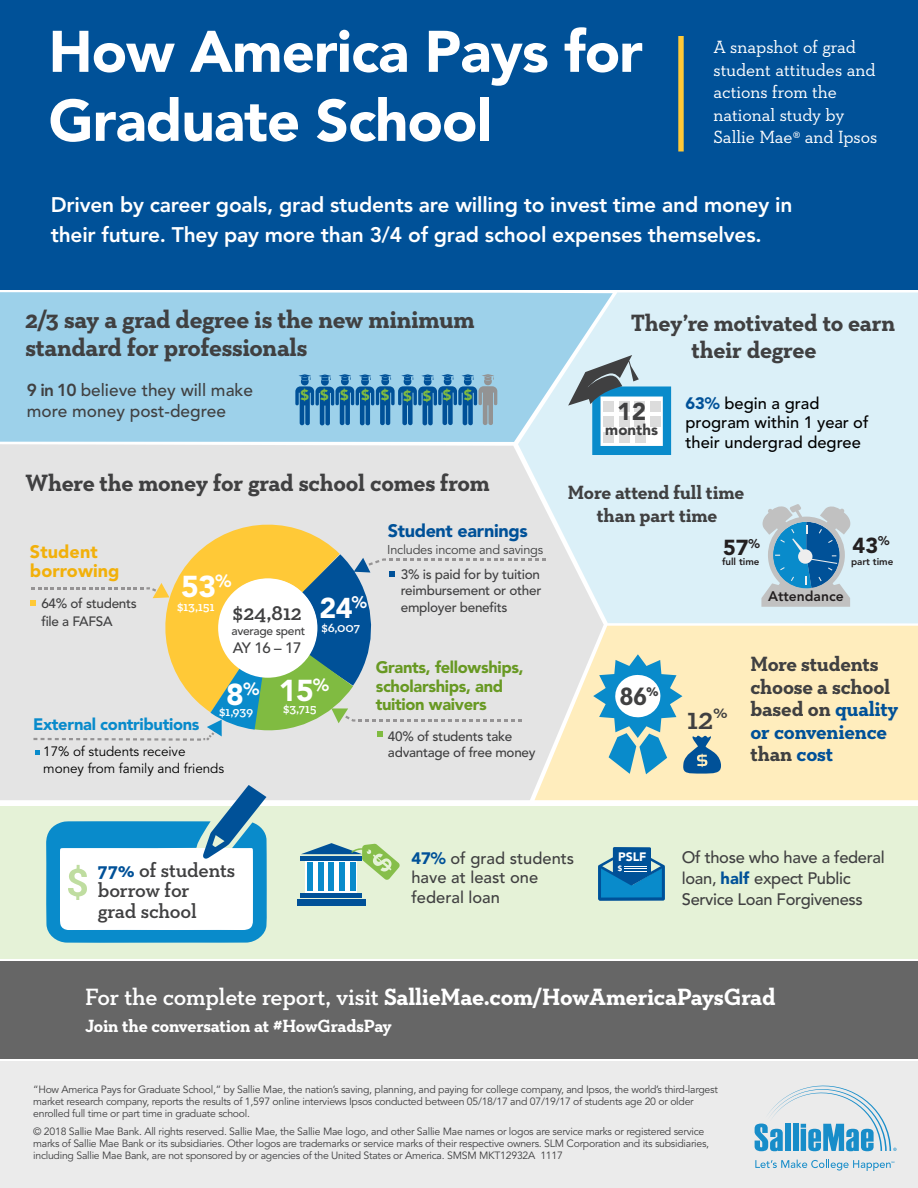
<style>
.page{position:relative;width:918px;height:1188px;background:#fff}
.page>*{position:absolute;margin:0;border:0;box-sizing:border-box;transform-origin:0 0}
.t1{font:900 58.05px/69px "Avenir LT Std";letter-spacing:-.015em;color:#fff}
.t2{font:600 31.5px "Neutraface Slab Text";color:#404041}
.t3{font:900 30px "Avenir LT Std";color:#fff}
.t4{font:900 28.5px "Avenir LT Std";color:#fff}
.t5{font:700 28.5px "Neutraface Slab Text";color:#404041;scale:.92 1}
.t6{font:700 25.5px/28.5px "Neutraface Slab Text";letter-spacing:-.015em;color:#404041}
.t7{font:900 24.3px "Avenir LT Std";color:#404041}
.t8{font:700 24px/27px "Neutraface Slab Text";letter-spacing:-.015em;color:#404041}
.t9{font:700 24px "Neutraface Slab Text";letter-spacing:-.015em;color:#fff}
.t10{font:600 22.5px "Neutraface Slab Text";color:#404041}
.t11{font:900 21.6px "Avenir LT Std";color:#231f20}
.t12{font:800 21px/30px "Avenir LT Std";letter-spacing:-.01em;color:#fff}
.t13{font:700 21px/22.5px "Neutraface Slab Text";letter-spacing:-.01em;color:#404041}
.t14{font:600 20.55px/20.5px "Neutraface Slab Text";letter-spacing:-.01em;color:#404041}
.t15{font:700 19.5px/22.5px "Neutraface Slab Text";letter-spacing:-.01em;color:#404041;text-align:center}
.t16{font:18px/22.5px "Neutraface Slab Text";letter-spacing:-.005em;color:#fff}
.t17{font:700 18px "Neutraface Slab Text";letter-spacing:-.015em;color:#fff}
.t18{font:900 18px/18.9px "Avenir LT Std";letter-spacing:.005em;color:#f2b00a}
.t19{font:900 18px "Avenir LT Std";letter-spacing:-.02em;color:#005198}
.t20{font:500 17.25px/21px "Avenir LT Std";color:#404041}
.t21{font:500 16.5px/21px "Avenir LT Std";letter-spacing:-.02em;color:#404041}
.t22{font:500 16.5px/19.5px "Avenir LT Std";color:#000}
.t23{font:900 16.5px/18.9px "Avenir LT Std";letter-spacing:-.02em;color:#689923}
.t24{font:500 16.5px/19.5px "Avenir LT Std";color:#404041}
.t25{font:900 16.5px "Avenir LT Std";letter-spacing:-.02em;color:#098bcb}
.t26{font:500 15px "Avenir LT Std";color:#404041}
.t27{font:900 15px "Avenir LT Std";letter-spacing:.005em;color:#404041}
.t28{font:900 14.4px "Avenir LT Std";color:#80bb41}
.t29{font:800 13.95px "Avenir LT Std";color:#231f20}
.t30{font:500 13.5px/16.5px "Avenir LT Std";letter-spacing:-.02em;color:#404041}
.t31{font:13.5px "Avenir LT Std";letter-spacing:-.005em;color:#000}
.t32{font:600 13.5px "Neutraface Slab Text";letter-spacing:-.01em;color:#fff}
.t33{font:12.75px "Avenir LT Std";letter-spacing:-.02em;color:#404041}
.t34{font:900 12.15px "Avenir LT Std";color:#fff}
.t35{font:500 12px "Avenir LT Std";letter-spacing:-.025em;color:#404041}
.t36{font:10.5px/12px "Avenir LT Std";letter-spacing:-.025em;color:#404041}
.t37{font:800 9.75px "Avenir LT Std";color:#231f20}
.t38{font:900 7.5px "Avenir LT Std";color:#fff}
.s1{font-size:15px}
.s2{font-weight:800}
.s3{font-weight:900;color:#005198}
.s4{color:#005198}
.s5{font-weight:700;color:#005198}
.s6{font-weight:600}
</style>
<div class="page">
<div style="left:0;top:806px;width:918px;height:152px;background:#e5f2d7"></div>
<div style="left:518px;top:293px;width:400px;height:330px;background:#dbf0f8"></div>
<div style="left:604px;top:626px;width:314px;height:174px;background:#ffedbd"></div>
<svg style="left:0;top:444px;width:604px;height:356px;background:#e5e6e4"></svg>
<div style="left:0;top:961px;width:918px;height:98px;background:#666"></div>
<div style="left:0;top:292px;width:613px;height:150px;background:#9dd1ea"></div>
<div style="left:0;top:0;width:918px;height:290px;background:#005198"></div>
<div style="left:0;top:1062px;width:918px;height:126px;background:#ebebeb"></div>
<svg style="left:755px;top:1086px;width:142px;height:65px"></svg>
<svg style="left:755px;top:1160px;width:139px;height:11px"></svg>
<svg style="left:568px;top:355px;width:103px;height:100px"></svg>
<div style="left:306px;top:860px;width:51px;height:33px;background:#fff"></div>
<div style="left:297px;top:899px;width:69px;height:6px;background:#005198"></div>
<hr style="left:301px;top:893px;width:61px;height:4px;background:#005198">
<div style="left:307px;top:863px;width:6px;height:28px;background:#098bcb"></div>
<div style="left:318px;top:863px;width:6px;height:28px;background:#098bcb"></div>
<div style="left:350px;top:863px;width:6px;height:28px;background:#098bcb"></div>
<div style="left:339px;top:863px;width:6px;height:28px;background:#098bcb"></div>
<div style="left:329px;top:863px;width:5px;height:28px;background:#098bcb"></div>
<svg style="left:301px;top:843px;width:99px;height:37px"></svg>
<svg style="left:593px;top:654px;width:128px;height:120px;background:#aecbc5"></svg>
<svg style="left:46px;top:785px;width:221px;height:158px;background:#aad3e4"></svg>
<div style="left:678px;top:36px;width:6px;height:116px;background:#ffc937"></div>
<svg style="left:598px;top:847px;width:67px;height:54px;background:#2c81b5"></svg>
<svg style="left:30px;top:497px;width:516px;height:266px;background:#d7d9ca"></svg>
<svg style="left:295px;top:374px;width:202px;height:51px;background:#4f8fbd"></svg>
<svg style="left:761px;top:504px;width:91px;height:103px;background:#89b1ca"></svg>
<h1 class="t1" style="left:49px;top:17px;width:596px">How America Pays for<br>Graduate School</h1>
<h3 class="t16" style="left:713px;top:35px;width:166px">A snapshot of grad student attitudes and actions from the national study by<br>Sallie Mae<span class="s1">®</span> and Ipsos</h3>
<h3 class="t12" style="left:51px;top:189px;width:743px">Driven by career goals, grad students are willing to invest time and money in their future. They pay more than 3/4 of grad school expenses themselves.</h3>
<h3 class="t6" style="left:26px;top:305px;width:451px">2/3 say a grad degree is the new minimum standard for professionals</h3>
<h3 class="t20" style="left:27px;top:380px;width:228px"><span class="s2">9 in 10</span> believe they will make more money post-degree</h3>
<h3 class="t28" style="left:301px;top:386px;width:173px">$$$$$ $$$$</h3>
<h3 class="t8" style="left:25px;top:470px;width:466px">Where the money for grad school comes from</h3>
<h3 class="t18" style="left:30px;top:542px;width:91px">Student borrowing</h3>
<p class="t30" style="left:41px;top:595px;width:97px;line-height:18px">64% of students file a FAFSA</p>
<h3 class="t3" style="left:181px;top:569px;width:52px">53<sup>%</sup></h3>
<p class="t32" style="left:177px;top:598px;width:39px">$13,151</p>
<h3 class="t10" style="left:233px;top:598px;width:71px">$24,812</h3>
<h3 class="t26" style="left:233px;top:639px;width:70px">AY 16 – 17</h3>
<p class="t35" style="left:231px;top:624px;width:75px">average spent</p>
<h3 class="t4" style="left:319px;top:591px;width:49px">24<sup>%</sup></h3>
<p class="t32" style="left:321px;top:619px;width:40px">$6,007</p>
<h3 class="t25" style="left:33px;top:714px;width:168px">External contributions</h3>
<h3 class="t3" style="left:226px;top:672px;width:104px">8<sup>%</sup> 15<sup>%</sup></h3>
<p class="t32" style="left:219px;top:703px;width:36px">$1,939</p>
<p class="t32" style="left:283px;top:700px;width:35px">$3,715</p>
<h3 class="t19" style="left:388px;top:520px;width:141px">Student earnings</h3>
<p class="t33" style="left:387px;top:542px;width:157px">Includes income and savings</p>
<p class="t30" style="left:401px;top:566px;width:142px;text-align:justify">3% is paid for by tuition reimbursement or other employer benefits</p>
<h3 class="t23" style="left:376px;top:657px;width:150px">Grants, fellowships, scholarships, and tuition waivers</h3>
<p class="t30" style="left:388px;top:728px;width:126px">40% of students take</p>
<p class="t31" style="left:43px;top:744px;width:144px">17% of students receive</p>
<p class="t30" style="left:388px;top:745px;width:149px">advantage of free money</p>
<p class="t31" style="left:43px;top:760px;width:182px">money from family and friends</p>
<h3 class="t8" style="left:692px;top:309px;width:205px;text-indent:-61px">They’re motivated to earn their degree</h3>
<h3 class="t7" style="left:617px;top:397px;width:30px">12</h3>
<h3 class="t27" style="left:605px;top:421px;width:54px">months</h3>
<h3 class="t22" style="left:685px;top:394px;width:185px"><span class="s3">63%</span> begin a grad program within 1 year of their undergrad degree</h3>
<h3 class="t15" style="left:568px;top:481px;width:178px">More attend full time than part time</h3>
<h3 class="t11" style="left:723px;top:535px;width:38px">57<sup>%</sup></h3>
<p class="t37" style="left:722px;top:556px;width:39px">full time</p>
<h3 class="t11" style="left:853px;top:532px;width:38px">43<sup>%</sup></h3>
<p class="t37" style="left:851px;top:556px;width:44px">part time</p>
<h3 class="t29" style="left:768px;top:588px;width:77px">Attendance</h3>
<h3 class="t5" style="left:619px;top:677px;width:44px">86<sup>%</sup></h3>
<h2 class="t2" style="left:687px;top:698px;width:42px">12<sup>%</sup></h2>
<h3 class="t13" style="left:750px;top:653px;width:149px">More students choose a school based on <span class="s4">quality or convenience </span>than <span class="s4">cost</span></h3>
<h3 class="t14" style="left:98px;top:859px;width:139px"><span class="s5">77%</span> of students borrow for<br>grad school</h3>
<h3 class="t24" style="left:411px;top:849px;width:164px"><span class="s3">47%</span> of grad students have at least one federal loan</h3>
<p class="t34" style="left:618px;top:849px;width:30px">PSLF</p>
<p class="t38" style="left:618px;top:864px;width:6px">$</p>
<h3 class="t21" style="left:682px;top:847px;width:204px">Of those who have a federal loan, <span class="s3">half</span> expect Public<br>Service Loan Forgiveness</h3>
<h3 class="t9" style="left:85px;top:982px;width:692px"><span class="s6">For the complete report, visit</span> SallieMae.com/HowAmericaPaysGrad</h3>
<h3 class="t17" style="left:85px;top:1015px;width:308px">Join the conversation at #HowGradsPay</h3>
<p class="t36" style="left:33px;top:1084px;width:686px">“How America Pays for Graduate School,” by Sallie Mae, the nation’s saving, planning, and paying for college company, and Ipsos, the world’s third-largest market research company, reports the results of 1,597 online interviews Ipsos conducted between 05/18/17 and 07/19/17 of students age 20 or older enrolled full time or part time in graduate school.</p>
<p class="t36" style="left:33px;top:1126px;width:678px">© 2018 Sallie Mae Bank. All rights reserved. Sallie Mae, the Sallie Mae logo, and other Sallie Mae names or logos are service marks or registered service marks of Sallie Mae Bank or its subsidiaries. Other logos are trademarks or service marks of their respective owners. SLM Corporation and its subsidiaries, including Sallie Mae Bank, are not sponsored by or agencies of the United States or America. SMSM MKT12932A 1117</p>
</div>
